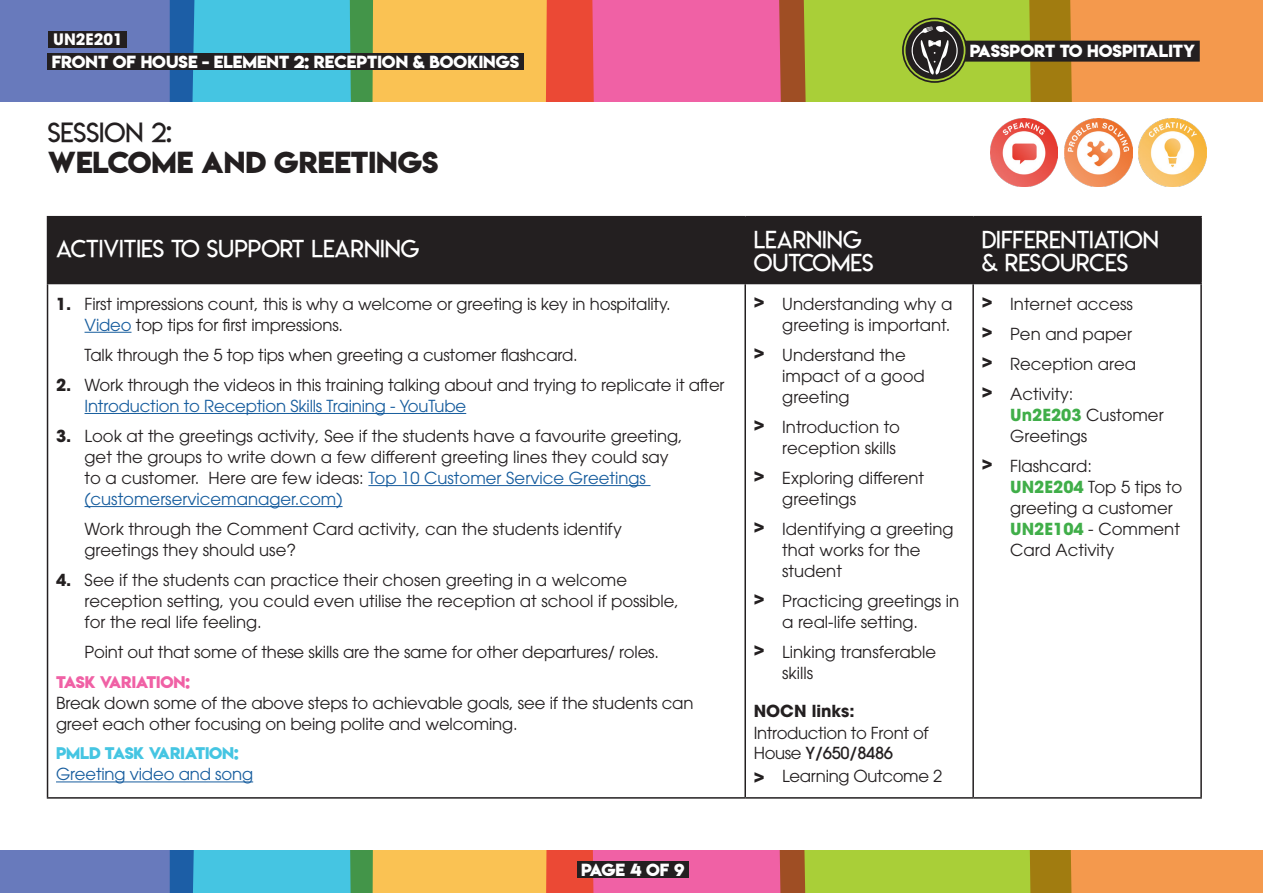
<style>
.page{position:relative;width:1263px;height:893px;background:#fff}
.page>*{position:absolute;margin:0;border:0;box-sizing:border-box;transform-origin:0 0}
.t1{font:27px "Lemon Milkbold";color:#231f20}
.t2{font:27px "Lemon Milklight";color:#231f20}
.t3{font:24px/22.5px "Lemon Milklight";color:#fff}
.t4{font:16.5px/21px "ITC Avant Garde Pro";color:#231f20}
.t5{font:16.5px "ITC Avant Garde Pro";letter-spacing:-.01em;color:#175d9e}
.t6{font:16.5px/20px "ITC Avant Garde Pro";letter-spacing:-.02em;color:#231f20}
.t7{font:700 16.5px "ITC Avant Garde Pro";color:#231f20}
.t8{font:15.6px "Lemon Milkbold";color:#fff}
.t9{font:700 15.6px "ITC Avant Garde Pro";color:#fff}
.t10{font:15px "Lemon Milkbold";letter-spacing:-.01em;color:#45c5e2}
.t11{font:15px "Lemon Milkbold";letter-spacing:-.01em;color:#f061a5}
.s1{font-weight:700}
.s2{color:#175d9e}
.s3{font-weight:500}
.s4{font-weight:700;font-size:18px}
.s5{font-weight:700;color:#40ae49}
</style>
<div class="page">
<div style="left:48px;top:217px;width:697px;height:67px;background:#231f20"></div>
<div style="left:745px;top:217px;width:228px;height:67px;background:#231f20"></div>
<div style="left:973px;top:217px;width:228px;height:67px;background:#231f20"></div>
<hr style="left:47px;top:216px;width:698px;height:1px;background:#231f20">
<hr style="left:47px;top:217px;width:1px;height:66px;background:#231f20">
<hr style="left:745px;top:216px;width:228px;height:1px;background:#231f20">
<hr style="left:973px;top:216px;width:229px;height:1px;background:#231f20">
<hr style="left:1200px;top:217px;width:2px;height:66px;background:#231f20">
<hr style="left:47px;top:283px;width:698px;height:1px;background:#231f20">
<hr style="left:47px;top:284px;width:1px;height:513px;background:#231f20">
<hr style="left:744px;top:284px;width:2px;height:513px;background:#231f20">
<hr style="left:973px;top:283px;width:229px;height:1px;background:#231f20">
<hr style="left:972px;top:284px;width:2px;height:513px;background:#231f20">
<hr style="left:1200px;top:284px;width:2px;height:513px;background:#231f20">
<hr style="left:47px;top:797px;width:698px;height:2px;background:#231f20">
<hr style="left:745px;top:797px;width:228px;height:2px;background:#231f20">
<hr style="left:973px;top:797px;width:229px;height:2px;background:#231f20">
<hr style="left:85px;top:332px;width:47px;height:1px;background:#175d9e">
<hr style="left:85px;top:413px;width:381px;height:1px;background:#175d9e">
<hr style="left:368px;top:485px;width:282px;height:1px;background:#175d9e">
<hr style="left:85px;top:506px;width:258px;height:1px;background:#175d9e">
<hr style="left:56px;top:781px;width:197px;height:1px;background:#175d9e">
<svg style="left:0;top:851px;width:1263px;height:42px;background:#af9c75"></svg>
<div style="left:577px;top:862px;width:112px;height:16px;background:#231f20"></div>
<svg style="left:0;top:0;width:1263px;height:102px;background:#ad9172"></svg>
<div style="left:902px;top:18px;width:65px;height:65px;border:2px solid #231f20;border-radius:50%"></div>
<img style="left:1138px;top:119px;width:68px;height:67px">
<img style="left:990px;top:119px;width:68px;height:67px">
<img style="left:1064px;top:119px;width:68px;height:67px">
<div style="left:48px;top:53px;width:476px;height:17px;background:#231f20"></div>
<div style="left:49px;top:31px;width:78px;height:17px;background:#231f20"></div>
<p class="t9" style="left:53px;top:29px;width:71px">UN2E201</p>
<p class="t8" style="left:52px;top:50px;width:469px">FRONT OF HOUSE - ELEMENT 2: RECEPTION &amp; BOOKINGS</p>
<p class="t2" style="left:48px;top:115px;width:126px">SESSION 2:</p>
<h1 class="t1" style="left:48px;top:143px;width:392px">WELCOME AND GREETINGS</h1>
<p class="t8" style="left:970px;top:40px;width:227px">PASSPORT TO HOSPITALITY</p>
<p class="t3" style="left:56px;top:237px;width:365px">ACTIVITIES TO SUPPORT LEARNING</p>
<p class="t3" style="left:754px;top:229px;width:121px">LEARNING<br>OUTCOMES</p>
<p class="t3" style="left:982px;top:229px;width:179px">DIFFERENTIATION &amp; RESOURCES</p>
<p class="t4" style="left:85px;top:293px;width:588px;text-indent:-28px"><span class="s1">1.</span> First impressions count, this is why a welcome or greeting is key in hospitality.<br><span class="s2">Video</span> top tips for first impressions.</p>
<p class="t4" style="left:85px;top:344px;width:495px">Talk through the 5 top tips when greeting a customer flashcard.</p>
<p class="t4" style="left:56px;top:374px;width:670px"><span class="s1">2.</span> Work through the videos in this training talking about and trying to replicate it after</p>
<p class="t5" style="left:85px;top:395px;width:383px">Introduction to Reception Skills Training - YouTube</p>
<p class="t4" style="left:85px;top:425px;width:600px;text-indent:-28px"><span class="s1">3.</span> Look at the greetings activity, See if the students have a favourite greeting, get the groups to write down a few different greeting lines they could say to a customer. Here are few ideas: <span class="s2">Top 10 Customer Service Greetings (customerservicemanager.com)</span></p>
<p class="t4" style="left:85px;top:518px;width:539px">Work through the Comment Card activity, can the students identify greetings they should use?</p>
<p class="t4" style="left:85px;top:569px;width:596px;text-indent:-28px"><span class="s1">4.</span> See if the students can practice their chosen greeting in a welcome reception setting, you could even utilise the reception at school if possible, for the real life feeling.</p>
<p class="t4" style="left:85px;top:641px;width:576px">Point out that some of these skills are the same for other departures/ roles.</p>
<p class="t11" style="left:56px;top:671px;width:135px">TASK VARIATION:</p>
<p class="t4" style="left:56px;top:692px;width:639px">Break down some of the above steps to achievable goals, see if the students can greet each other focusing on being polite and welcoming.</p>
<p class="t10" style="left:56px;top:743px;width:184px">PMLD TASK VARIATION:</p>
<p class="t5" style="left:56px;top:764px;width:199px">Greeting video and song</p>
<p class="t4" style="left:754px;top:293px;width:200px;text-align:right"><sup>&gt;</sup> Understanding why a greeting is important.</p>
<p class="t4" style="left:782px;top:344px;width:144px;text-indent:-29px"><sup>&gt;</sup> Understand the impact of a good greeting</p>
<p class="t4" style="left:754px;top:416px;width:148px;text-align:right"><sup>&gt;</sup> Introduction to reception skills</p>
<p class="t4" style="left:782px;top:467px;width:143px;text-indent:-29px"><sup>&gt;</sup> Exploring different greetings</p>
<p class="t4" style="left:782px;top:518px;width:173px;text-indent:-29px"><sup>&gt;</sup> Identifying a greeting that works for the student</p>
<p class="t4" style="left:782px;top:590px;width:178px;text-indent:-29px"><sup>&gt;</sup> Practicing greetings in a real-life setting.</p>
<p class="t4" style="left:782px;top:641px;width:155px;text-indent:-29px"><sup>&gt;</sup> Linking transferable skills</p>
<p class="t7" style="left:754px;top:699px;width:102px">NOCN links:</p>
<p class="t6" style="left:754px;top:722px;width:176px">Introduction to Front of<br>House <span class="s3">Y/650/8486</span></p>
<p class="t6" style="left:754px;top:766px;width:190px"><span class="s4">&gt;</span> Learning Outcome 2</p>
<p class="t4" style="left:982px;top:293px;width:153px"><sup>&gt;</sup> Internet access</p>
<p class="t4" style="left:982px;top:323px;width:152px"><sup>&gt;</sup> Pen and paper</p>
<p class="t4" style="left:982px;top:353px;width:156px"><sup>&gt;</sup> Reception area</p>
<p class="t4" style="left:1010px;top:383px;width:155px;text-indent:-28px"><sup>&gt;</sup> Activity:<br><span class="s5">Un2E203</span> Customer<br>Greetings</p>
<p class="t4" style="left:1010px;top:455px;width:174px;text-indent:-28px"><sup>&gt;</sup> Flashcard:<br><span class="s5">UN2E204</span> Top 5 tips to greeting a customer<br><span class="s5">UN2E104</span> - Comment<br>Card Activity</p>
<p class="t8" style="left:581px;top:859px;width:105px">PAGE 4 OF 9</p>
</div>
